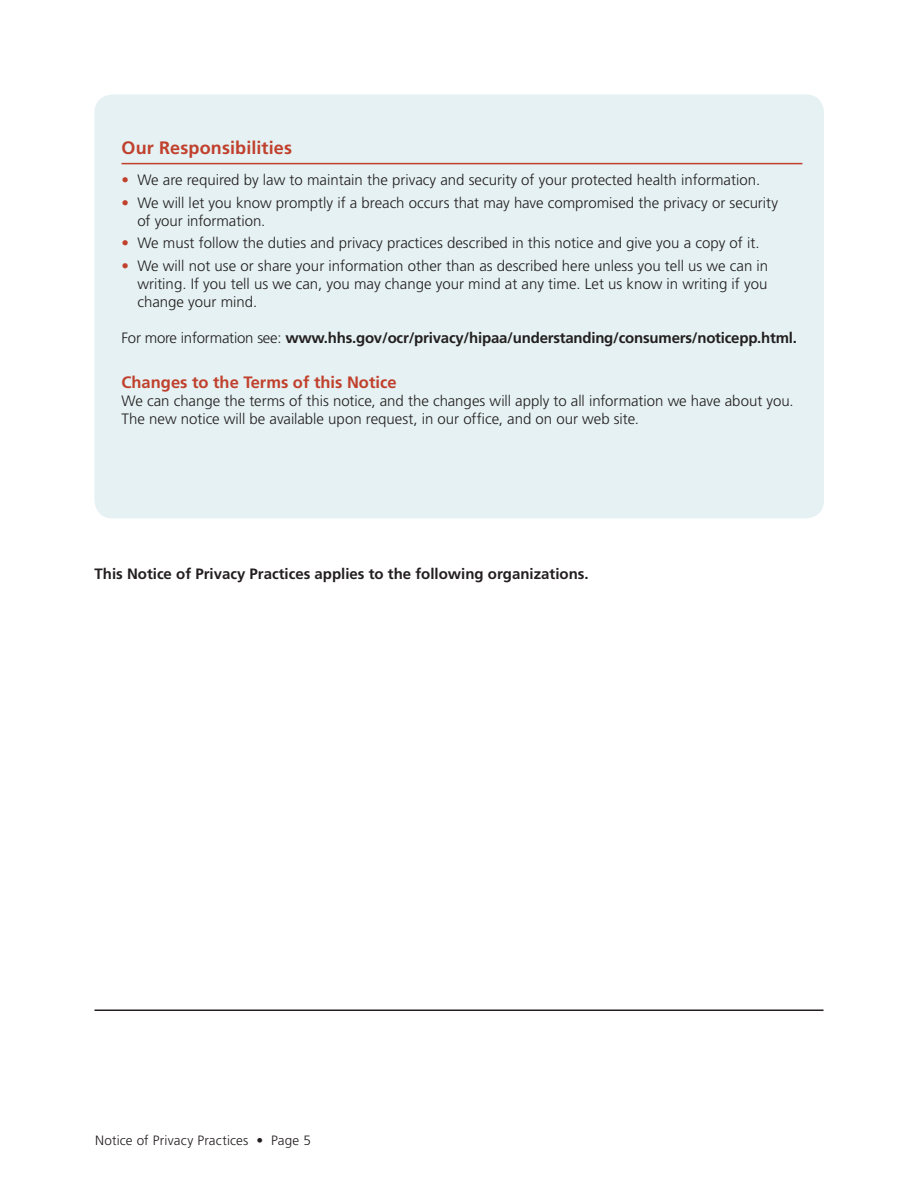
<style>
.page{position:relative;width:918px;height:1188px;background:#fff}
.page>*{position:absolute;margin:0;border:0;box-sizing:border-box;transform-origin:0 0}
.t1{font:700 18px "Frutiger";letter-spacing:.01em;color:#c0402d}
.t2{font:700 16.5px "Frutiger";color:#c0402d}
._11pt_frutiger{font:300 15px/18px "Frutiger";color:#231f20}
._11pt_frutiger-2{font:700 15px "Frutiger";color:#231f20}
.t3{font:300 13.5px "Frutiger";letter-spacing:.015em;color:#231f20}
.s1{color:#c0402d}
.s2{font-weight:300}
</style>
<div class="page">
<div style="left:94px;top:94px;width:730px;height:424px;background:#e5f1f2;border-radius:18px"></div>
<hr style="left:122px;top:163px;width:680px;height:1px;background:#c0402d">
<hr style="left:94px;top:1010px;width:730px;height:1px;background:#231f20">
<p class="t1" style="left:122px;top:137px;width:172px">Our Responsibilities</p>
<p class="_11pt_frutiger" style="left:122px;top:171px;width:640px"><span class="s1">•</span> We are required by law to maintain the privacy and security of your protected health information.</p>
<p class="_11pt_frutiger" style="left:137px;top:194px;width:642px;text-indent:-16px"><span class="s1">•</span> We will let you know promptly if a breach occurs that may have compromised the privacy or security of your information.</p>
<p class="_11pt_frutiger" style="left:122px;top:234px;width:640px"><span class="s1">•</span> We must follow the duties and privacy practices described in this notice and give you a copy of it.</p>
<p class="_11pt_frutiger" style="left:137px;top:257px;width:632px;text-align:justify;text-indent:-16px"><span class="s1">•</span> We will not use or share your information other than as described here unless you tell us we can in writing. If you tell us we can, you may change your mind at any time. Let us know in writing if you change your mind.</p>
<p class="_11pt_frutiger-2" style="left:122px;top:329px;width:677px"><span class="s2">For more information see:</span> www.hhs.gov/ocr/privacy/hipaa/understanding/consumers/noticepp.html.</p>
<p class="t2" style="left:122px;top:372px;width:277px">Changes to the Terms of this Notice</p>
<p class="_11pt_frutiger" style="left:122px;top:392px;width:674px">We can change the terms of this notice, and the changes will apply to all information we have about you.<br>The new notice will be available upon request, in our office, and on our web site.</p>
<p class="_11pt_frutiger-2" style="left:94px;top:565px;width:496px">This Notice of Privacy Practices applies to the following organizations.</p>
<p class="t3" style="left:95px;top:1132px;width:217px">Notice of Privacy Practices • Page 5</p>
</div>
